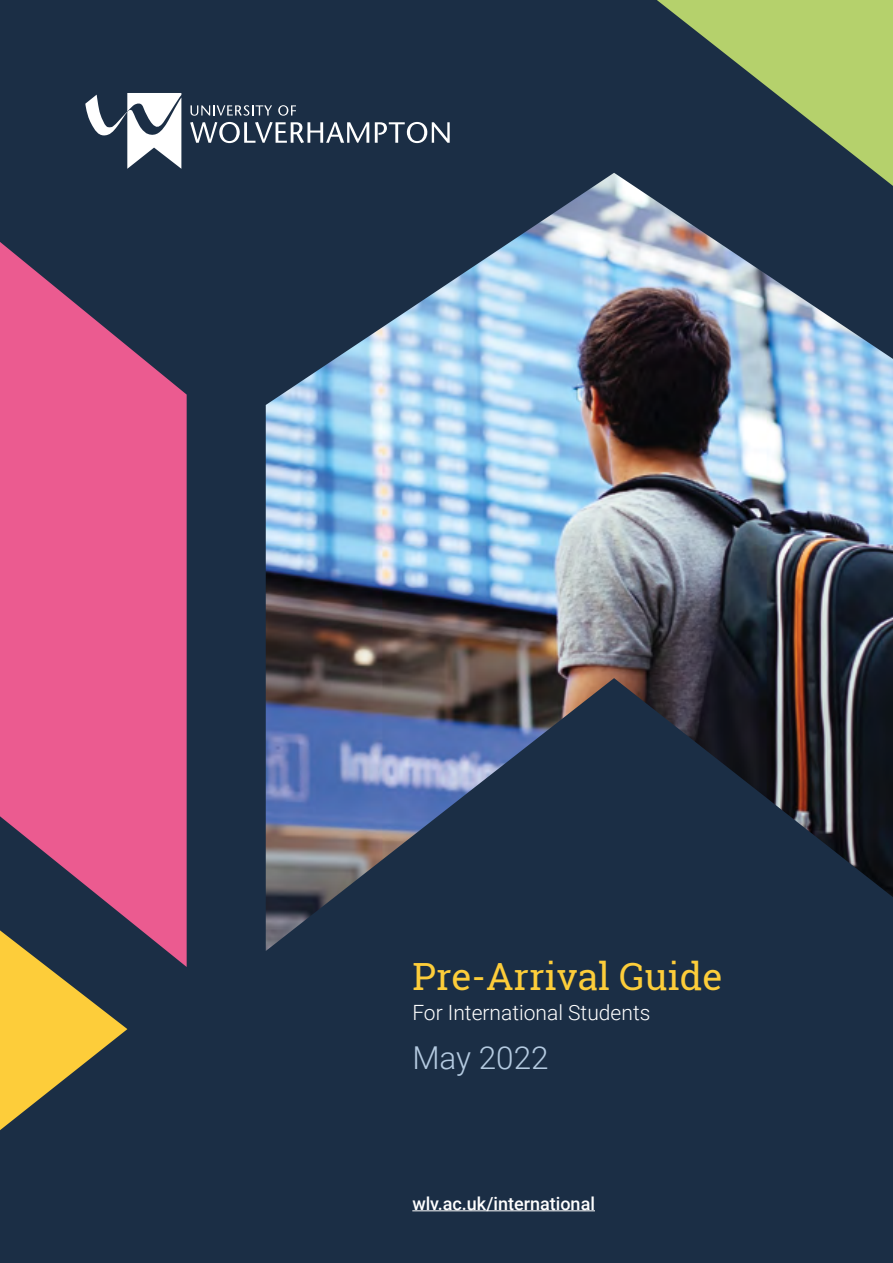
<style>
.page{position:relative;width:893px;height:1263px;background:#1b2e45}
.page>*{position:absolute;margin:0;border:0;box-sizing:border-box;transform-origin:0 0}
.t1{font:37.5px "Roboto Slab";color:#fdcd3a}
.t2{font:300 31.5px "Roboto";color:#b4cae0}
.t3{font:300 21px "Roboto";color:#fff}
.t4{font:500 18px "Roboto";color:#fff}
</style>
<div class="page">
<svg style="left:190px;top:105px;width:82px;height:11px"></svg>
<svg style="left:278px;top:105px;width:18px;height:11px"></svg>
<svg style="left:85px;top:93px;width:96px;height:76px"></svg>
<svg style="left:190px;top:122px;width:179px;height:21px"></svg>
<svg style="left:375px;top:122px;width:75px;height:21px"></svg>
<svg style="left:0;top:967px;width:127px;height:163px"></svg>
<svg style="left:0;top:242px;width:187px;height:725px;fill:#eb5b90"></svg>
<svg style="left:657px;top:0;width:236px;height:173px"></svg>
<img style="left:266px;top:173px;width:627px;height:778px">
<hr style="left:412px;top:1210px;width:183px;height:1px;background:#fff">
<h1 class="t1" style="left:412px;top:951px;width:312px">Pre-Arrival Guide</h1>
<p class="t3" style="left:412px;top:998px;width:239px">For International Students</p>
<h2 class="t2" style="left:412px;top:1035px;width:138px">May 2022</h2>
<p class="t4" style="left:412px;top:1190px;width:184px">wlv.ac.uk/international</p>
</div>
